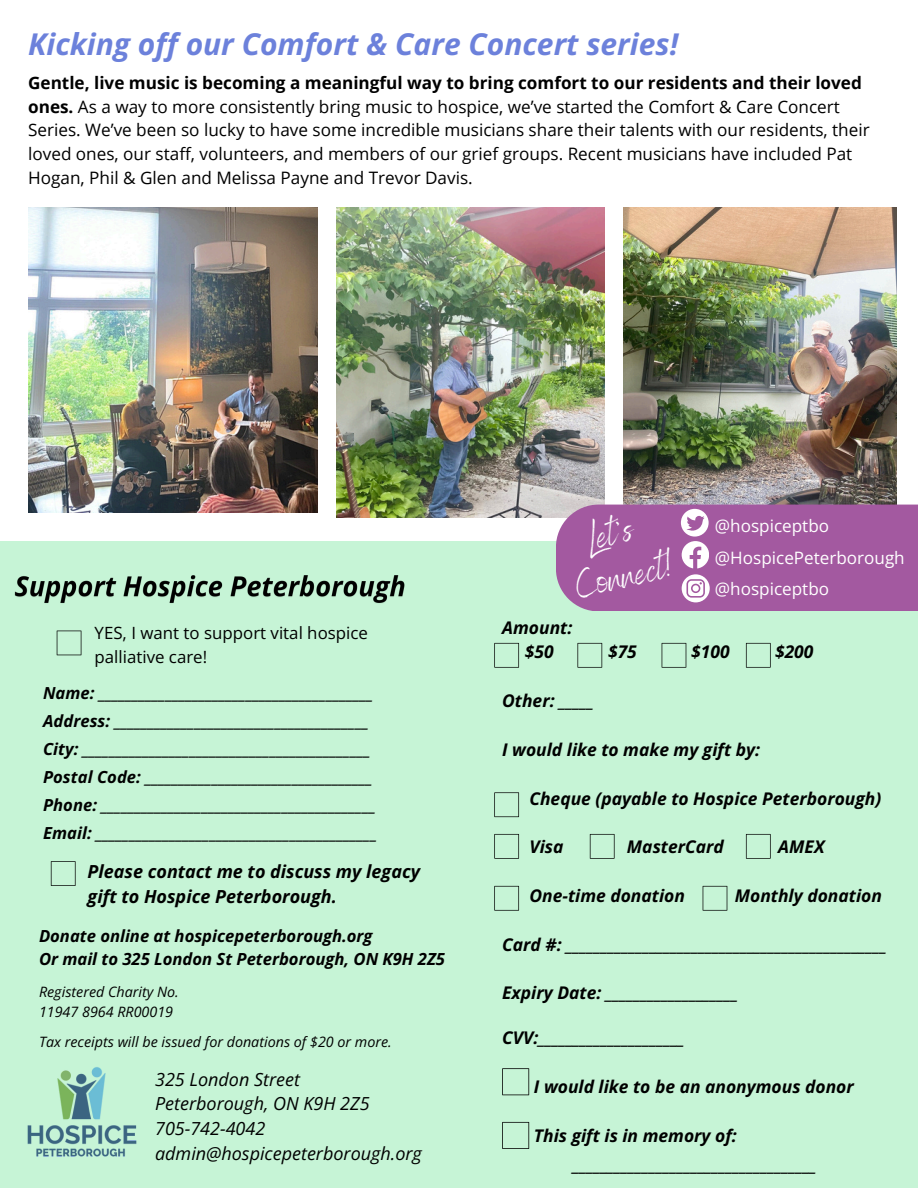
<style>
.page{position:relative;width:918px;height:1188px;background:#fff}
.page>*{position:absolute;margin:0;border:0;box-sizing:border-box;transform-origin:0 0}
.t1{font:39px/44px "Benedict";color:#fff;text-align:center}
.t2{font:italic 700 30px "Open Sans";color:#6c81db}
.t3{font:italic 18px/24.8px "Open Sans";color:#000}
.t4{font:italic 700 18px/24.8px "Open Sans";color:#000}
.t5{font:italic 700 17.4px/24.3px "Open Sans";color:#000;text-align:center}
.t6{font:17.1px/23.9px "Open Sans";color:#000}
.t7{font:17.1px/31.5px "Open Sans";color:#fff}
.t8{font:16.8px/23.5px "Open Sans";color:#000}
.t9{font:italic 700 16.65px/28px "Open Sans";color:#000}
.t10{font:italic 14.25px "Open Sans";color:#000}
.s1{font-weight:700}
</style>
<div class="page">
<div style="left:0;top:541px;width:918px;height:647px;background:#c6f4d6"></div>
<svg style="left:57px;top:631px;width:24px;height:24px"></svg>
<svg style="left:494px;top:643px;width:25px;height:25px"></svg>
<svg style="left:577px;top:643px;width:25px;height:25px"></svg>
<svg style="left:662px;top:643px;width:24px;height:25px"></svg>
<svg style="left:746px;top:643px;width:25px;height:25px"></svg>
<svg style="left:494px;top:834px;width:25px;height:25px"></svg>
<svg style="left:494px;top:886px;width:25px;height:25px"></svg>
<svg style="left:590px;top:834px;width:25px;height:25px"></svg>
<svg style="left:746px;top:834px;width:25px;height:25px"></svg>
<svg style="left:703px;top:886px;width:24px;height:25px"></svg>
<svg style="left:494px;top:792px;width:25px;height:25px"></svg>
<svg style="left:502px;top:1068px;width:27px;height:27px"></svg>
<svg style="left:502px;top:1122px;width:27px;height:27px"></svg>
<svg style="left:51px;top:861px;width:25px;height:25px"></svg>
<img style="left:27px;top:1067px;width:110px;height:90px">
<img style="left:337px;top:207px;width:267px;height:311px">
<img style="left:623px;top:207px;width:274px;height:298px">
<div style="left:556px;top:505px;width:362px;height:106px;background:#a359a0"></div>
<img style="left:28px;top:207px;width:289px;height:305px">
<img style="left:14px;top:575px;width:391px;height:29px">
<h5 class="t2" style="left:28px;top:23px;width:652px">Kicking off our Comfort &amp; Care Concert series!</h5>
<h5 class="t6" style="left:28px;top:70px;width:843px"><span class="s1">Gentle, live music is becoming a meaningful way to bring comfort to our residents and their loved ones.</span> As a way to more consistently bring music to hospice, we’ve started the Comfort &amp; Care Concert Series. We’ve been so lucky to have some incredible musicians share their talents with our residents, their loved ones, our staff, volunteers, and members of our grief groups. Recent musicians have included Pat Hogan, Phil &amp; Glen and Melissa Payne and Trevor Davis.</h5>
<p class="t8" style="left:95px;top:621px;width:275px">YES, I want to support vital hospice palliative care!</p>
<p class="t9" style="left:43px;top:678px;width:336px">Name: _________________________________________ Address: ______________________________________ City: ___________________________________________ Postal Code: __________________________________ Phone: _________________________________________ Email: __________________________________________</p>
<p class="t4" style="left:88px;top:859px;width:334px">Please contact me to discuss my legacy gift to Hospice Peterborough.</p>
<h5 class="t9" style="left:39px;top:924px;width:408px;line-height:23px">Donate online at hospicepeterborough.org<br>Or mail to 325 London St Peterborough, ON K9H 2Z5</h5>
<p class="t10" style="left:39px;top:982px;width:141px">Registered Charity No.</p>
<h6 class="t10" style="left:39px;top:1002px;width:136px">11947 8964 RR00019</h6>
<h5 class="t10" style="left:39px;top:1032px;width:354px">Tax receipts will be issued for donations of $20 or more.</h5>
<h5 class="t3" style="left:155px;top:1066px;width:268px">325 London Street<br>Peterborough, ON K9H 2Z5<br>705-742-4042 admin@hospicepeterborough.org</h5>
<h5 class="t1" style="left:561px;top:520px;width:101px;rotate:-13deg">Let’s<br>Connect!</h5>
<h5 class="t7" style="left:715px;top:510px;width:191px">@hospiceptbo @HospicePeterborough @hospiceptbo</h5>
<h2 class="t5" style="left:502px;top:615px;width:72px">Amount: $50</h2>
<h2 class="t5" style="left:608px;top:640px;width:30px">$75</h2>
<h2 class="t5" style="left:691px;top:640px;width:40px">$100</h2>
<h2 class="t5" style="left:775px;top:640px;width:40px">$200</h2>
<h6 class="t5" style="left:502px;top:688px;width:93px">Other: _____</h6>
<p class="t5" style="left:502px;top:737px;width:260px">I would like to make my gift by:</p>
<p class="t5" style="left:529px;top:786px;width:353px">Cheque (payable to Hospice Peterborough)</p>
<p class="t5" style="left:529px;top:834px;width:36px">Visa</p>
<p class="t5" style="left:627px;top:834px;width:98px">MasterCard</p>
<p class="t5" style="left:778px;top:834px;width:48px">AMEX</p>
<h1 class="t5" style="left:529px;top:883px;width:157px">One-time donation</h1>
<h1 class="t5" style="left:735px;top:883px;width:149px">Monthly donation</h1>
<p class="t5" style="left:502px;top:932px;width:387px">Card #: ______________________________________________</p>
<p class="t5" style="left:502px;top:980px;width:238px">Expiry Date: ___________________</p>
<p class="t5" style="left:502px;top:1025px;width:184px">CVV:_____________________</p>
<h6 class="t5" style="left:534px;top:1074px;width:321px">I would like to be an anonymous donor</h6>
<p class="t5" style="left:534px;top:1123px;width:204px">This gift is in memory of:</p>
<h6 class="t5" style="left:573px;top:1152px;width:246px">___________________________________</h6>
</div>
